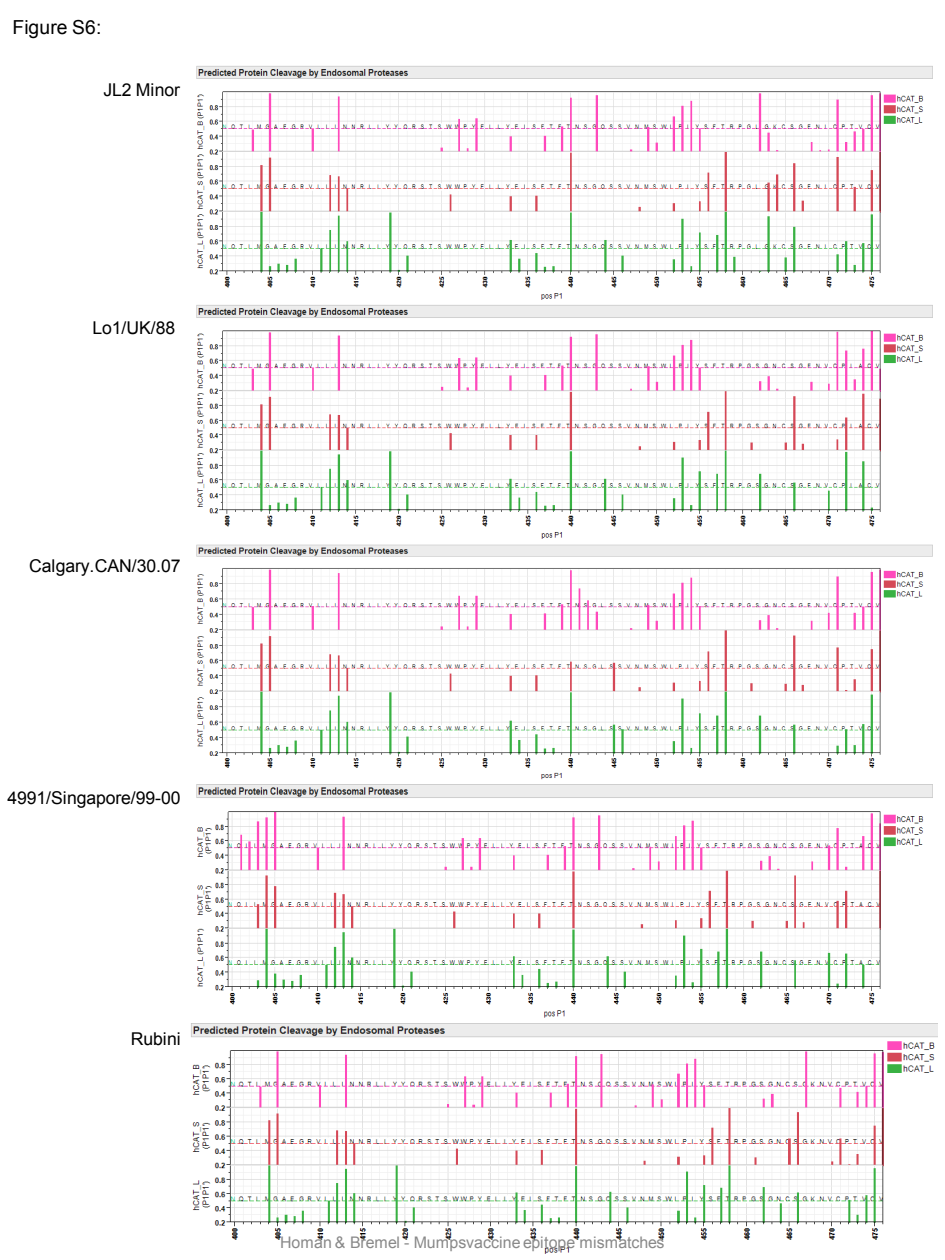
<style>
.page{position:relative;width:945px;height:1260px;background:#fff}
.page>*{position:absolute;margin:0;border:0;box-sizing:border-box;transform-origin:0 0}
.t1{font:19.25px "Arial";color:#000}
.t2{font:17.68px "Arial";letter-spacing:-.01em;color:#000}
.t3{font:15.92px "Arial";letter-spacing:-.005em;color:#898989}
</style>
<div class="page">
<img style="left:196px;top:66px;width:737px;height:714px">
<img style="left:196px;top:784px;width:737px;height:234px">
<img style="left:191px;top:1023px;width:747px;height:231px">
<p class="t1" style="left:13px;top:14px;width:90px">Figure S6:</p>
<p class="t2" style="left:103px;top:78px;width:78px">JL2 Minor</p>
<p class="t2" style="left:92px;top:316px;width:84px">Lo1/UK/88</p>
<p class="t2" style="left:29px;top:555px;width:153px">Calgary.CAN/30.07</p>
<p class="t2" style="left:7px;top:786px;width:175px">4991/Singapore/99-00</p>
<p class="t2" style="left:131px;top:1027px;width:51px">Rubini</p>
<p class="t3" style="left:280px;top:1232px;width:386px">Homan &amp; Bremel - Mumpsvaccine epitope mismatches</p>
</div>
